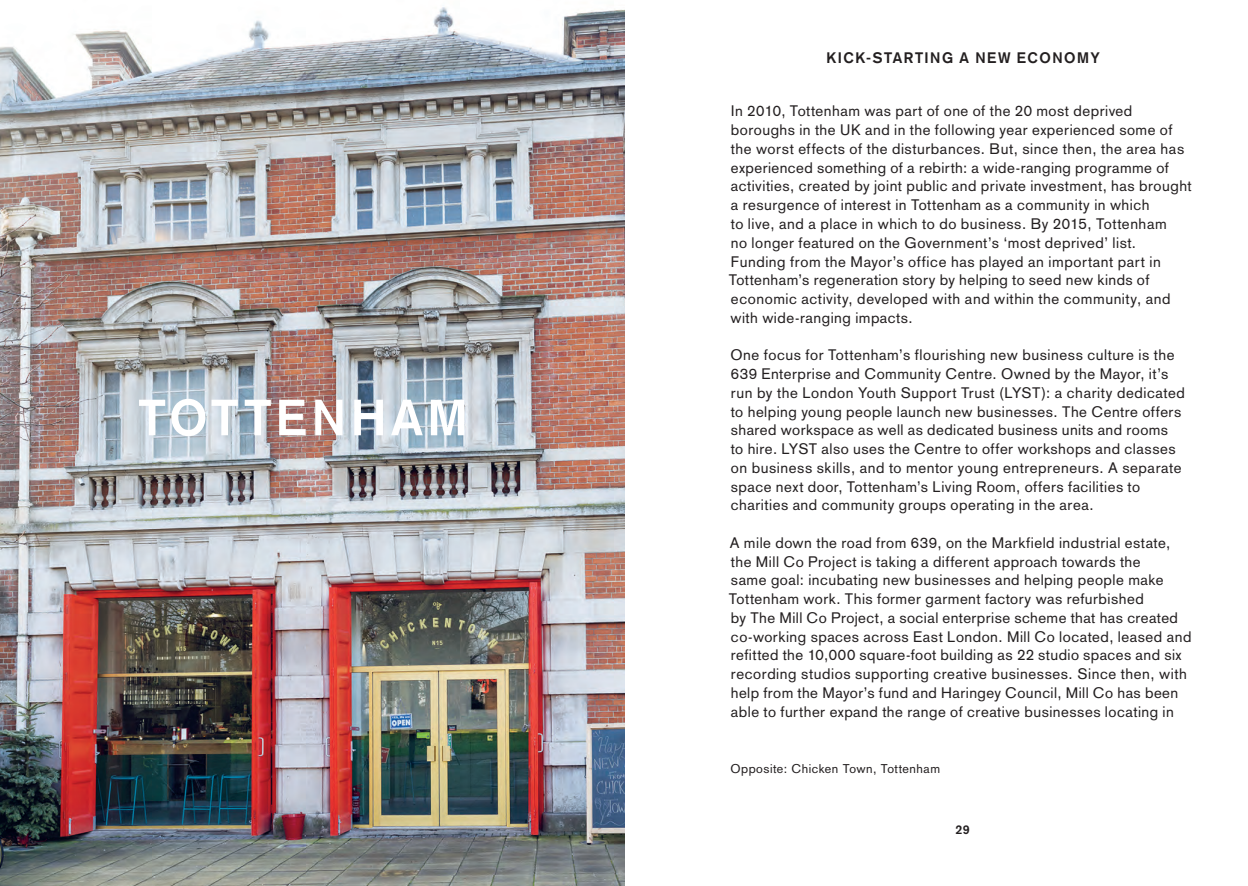
<style>
.page{position:relative;width:1248px;height:886px;background:#fff}
.page>*{position:absolute;margin:0;border:0;box-sizing:border-box;transform-origin:0 0}
.t1{font:700 50px "Basic Commercial LT Std";letter-spacing:.1em;color:#fff}
.t2{font:15px/18.8px "Basic Commercial LT Std";letter-spacing:.03em;color:#231f20}
.t3{font:700 15px "Basic Commercial LT Std";letter-spacing:.105em;color:#231f20}
.t4{font:12.5px "Basic Commercial LT Std";letter-spacing:.04em;color:#231f20}
.t5{font:700 12.5px "Basic Commercial LT Std";color:#231f20}
</style>
<div class="page">
<img style="left:0;top:7px;width:624px;height:879px">
<h1 class="t1" style="left:139px;top:388px;width:330px">TOTTENHAM</h1>
<p class="t3" style="left:826px;top:49px;width:275px">KICK-STARTING A NEW ECONOMY</p>
<p class="t2" style="left:729px;top:102px;width:464px">In 2010, Tottenham was part of one of the 20 most deprived boroughs in the UK and in the following year experienced some of the worst effects of the disturbances. But, since then, the area has experienced something of a rebirth: a wide-ranging programme of activities, created by joint public and private investment, has brought a resurgence of interest in Tottenham as a community in which<br>to live, and a place in which to do business. By 2015, Tottenham<br>no longer featured on the Government’s ‘most deprived’ list.<br>Funding from the Mayor’s office has played an important part in Tottenham’s regeneration story by helping to seed new kinds of economic activity, developed with and within the community, and with wide-ranging impacts.</p>
<p class="t2" style="left:730px;top:346px;width:456px">One focus for Tottenham’s flourishing new business culture is the 639 Enterprise and Community Centre. Owned by the Mayor, it’s run by the London Youth Support Trust (LYST): a charity dedicated to helping young people launch new businesses. The Centre offers shared workspace as well as dedicated business units and rooms<br>to hire. LYST also uses the Centre to offer workshops and classes on business skills, and to mentor young entrepreneurs. A separate space next door, Tottenham’s Living Room, offers facilities to charities and community groups operating in the area.</p>
<p class="t2" style="left:729px;top:533px;width:464px">A mile down the road from 639, on the Markfield industrial estate, the Mill Co Project is taking a different approach towards the<br>same goal: incubating new businesses and helping people make Tottenham work. This former garment factory was refurbished<br>by The Mill Co Project, a social enterprise scheme that has created co-working spaces across East London. Mill Co located, leased and refitted the 10,000 square-foot building as 22 studio spaces and six recording studios supporting creative businesses. Since then, with help from the Mayor’s fund and Haringey Council, Mill Co has been able to further expand the range of creative businesses locating in</p>
<p class="t4" style="left:730px;top:761px;width:211px">Opposite: Chicken Town, Tottenham</p>
<p class="t5" style="left:955px;top:822px;width:16px">29</p>
</div>
